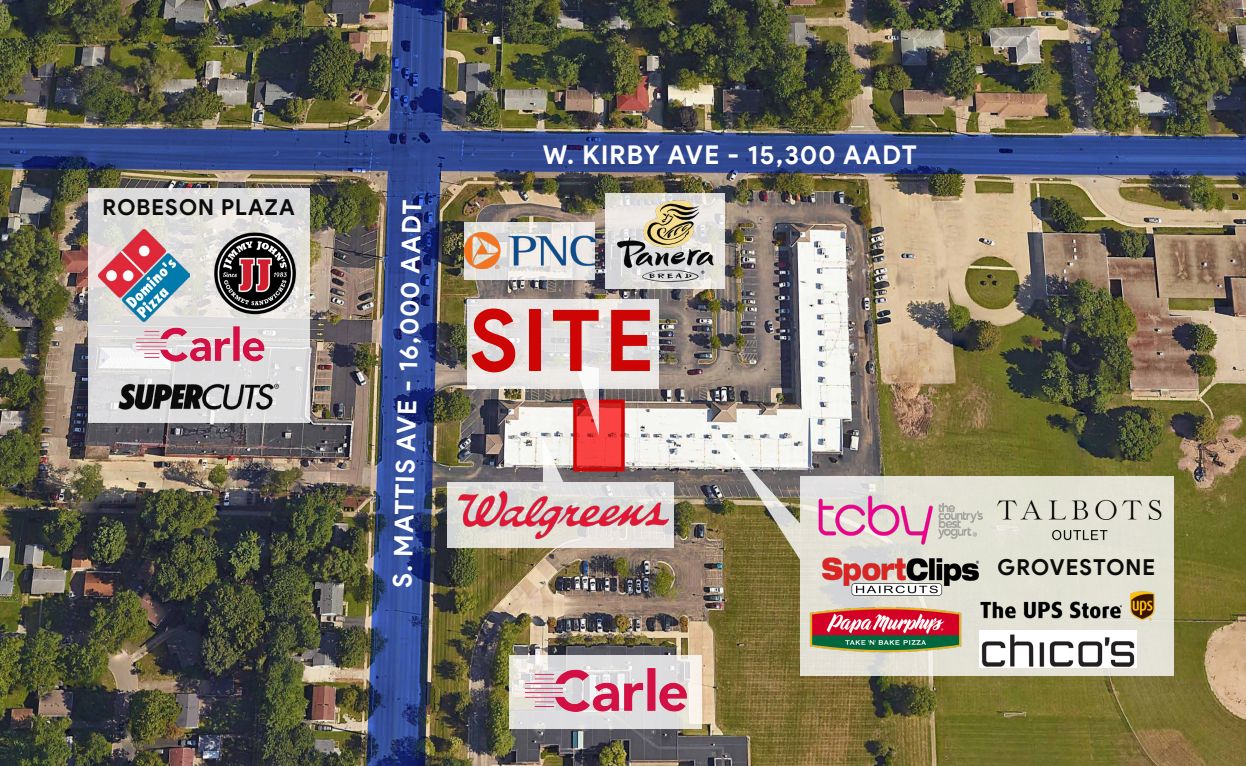
<style>
.page{position:relative;width:1246px;height:766px;background:#fff}
.page>*{position:absolute;margin:0;border:0;box-sizing:border-box;transform-origin:0 0}
.t1{font:700 85.3px "Product Sans";color:#ce0505}
.t2{font:700 25.8px "Product Sans";letter-spacing:.05em;color:#fff}
.t3{font:700 21.95px "Product Sans";letter-spacing:.05em;color:#0b0b0b}
</style>
<div class="page">
<img style="left:0;top:0;width:1245px;height:765px">
<img style="left:458px;top:491px;width:210px;height:47px">
<svg style="left:509px;top:655px;width:192px;height:73px;background:#e3e2e0"></svg>
<svg style="left:88px;top:188px;width:221px;height:234px;background:#dedddc"></svg>
<img style="left:522px;top:664px;width:167px;height:51px">
<img style="left:135px;top:323px;width:132px;height:41px">
<svg style="left:800px;top:476px;width:373px;height:199px;background:#e3e1d7"></svg>
<svg style="left:465px;top:222px;width:130px;height:57px;background:#e5e2df"></svg>
<img style="left:720px;top:435px;width:80px;height:124px">
<img style="left:606px;top:180px;width:119px;height:121px">
<img style="left:465px;top:232px;width:130px;height:36px">
<img style="left:818px;top:495px;width:161px;height:49px">
<img style="left:818px;top:551px;width:161px;height:50px">
<img style="left:979px;top:420px;width:200px;height:200px">
<img style="left:979px;top:547px;width:176px;height:117px">
<img style="left:809px;top:605px;width:153px;height:48px">
<svg style="left:543px;top:438px;width:20px;height:44px"></svg>
<img style="left:979px;top:629px;width:157px;height:38px">
<img style="left:119px;top:364px;width:164px;height:63px">
<img style="left:213px;top:231px;width:83px;height:83px">
<img style="left:98px;top:230px;width:91px;height:91px">
<p class="t3" style="left:103px;top:194px;width:194px">ROBESON PLAZA</p>
<p class="t2" style="left:388px;top:587px;width:389px;rotate:-89deg">S. MATTIS AVE - 16,000 AADT</p>
<p class="t2" style="left:543px;top:139px;width:375px">W. KIRBY AVE - 15,300 AADT</p>
<h1 class="t1" style="left:469px;top:288px;width:186px">SITE</h1>
<p class="t3" style="left:997px;top:554px;width:159px">GROVESTONE</p>
</div>
